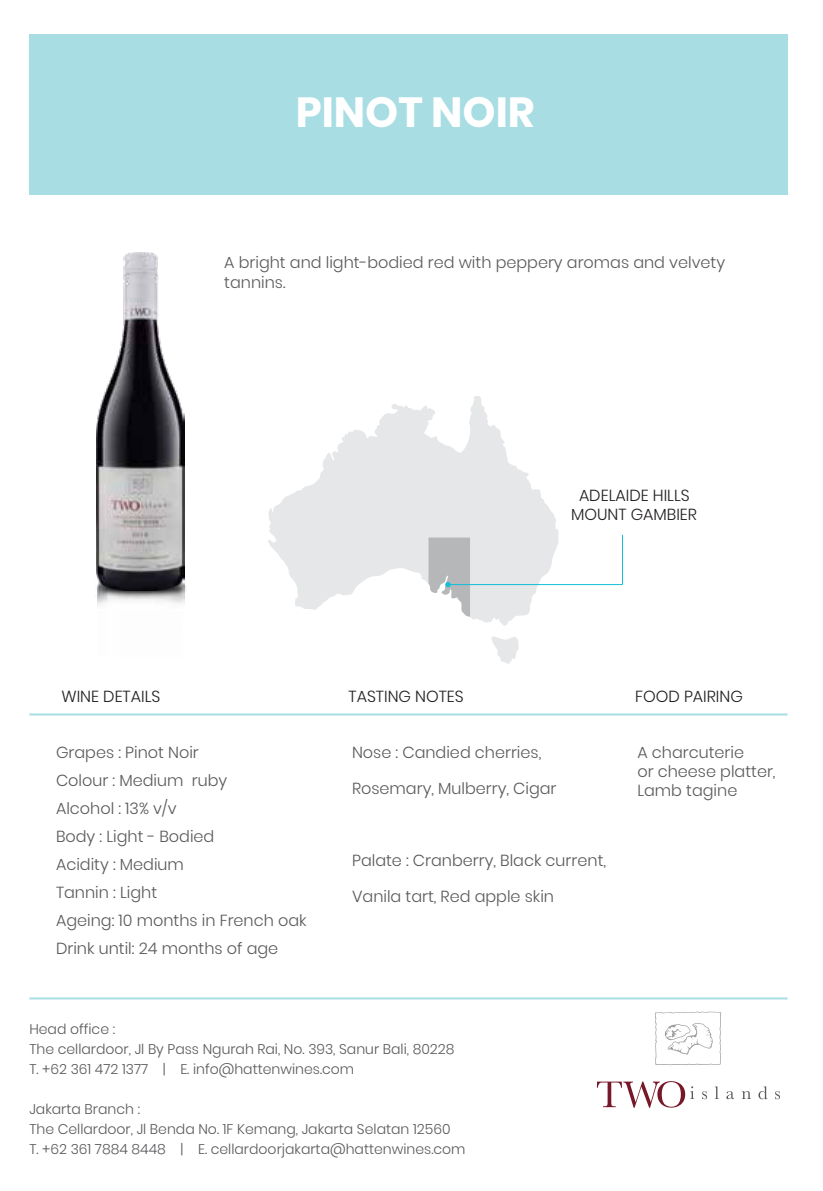
<style>
.page{position:relative;width:823px;height:1191px;background:#fff}
.page>*{position:absolute;margin:0;border:0;box-sizing:border-box;transform-origin:0 0}
.t1{font:700 42px "Poppins";color:#fff}
.t2{font:300 16px/28px "Poppins";color:#58595b}
.t3{font:300 16px/19.2px "Poppins";color:#231f20;text-align:center}
.t4{font:300 14px/20px "Poppins";color:#58595b}
</style>
<div class="page">
<svg style="left:268px;top:396px;width:290px;height:230px;fill:#e6e7e8"></svg>
<svg style="left:492px;top:637px;width:26px;height:27px"></svg>
<svg style="left:428px;top:537px;width:42px;height:89px"></svg>
<hr style="left:448px;top:584px;width:174px;height:1px;background:#12bfd9">
<hr style="left:621px;top:535px;width:1px;height:49px;background:#12bfd9">
<div style="left:29px;top:35px;width:758px;height:160px;background:#a7dde3"></div>
<hr style="left:29px;top:713px;width:758px;height:2px;background:#a7dde3">
<hr style="left:29px;top:997px;width:758px;height:2px;background:#a7dde3">
<svg style="left:596px;top:1081px;width:98px;height:26px"></svg>
<svg style="left:702px;top:1091px;width:4px;height:8px"></svg>
<svg style="left:714px;top:1086px;width:4px;height:13px"></svg>
<svg style="left:726px;top:1091px;width:7px;height:8px"></svg>
<svg style="left:741px;top:1091px;width:9px;height:8px"></svg>
<svg style="left:758px;top:1086px;width:9px;height:13px"></svg>
<svg style="left:775px;top:1091px;width:4px;height:8px"></svg>
<svg style="left:655px;top:1011px;width:66px;height:54px"></svg>
<img style="left:97px;top:578px;width:89px;height:20px">
<img style="left:97px;top:253px;width:87px;height:338px">
<h1 class="t1" style="left:295px;top:88px;width:240px">PINOT NOIR</h1>
<p class="t2" style="left:224px;top:252px;width:502px;line-height:20px">A bright and light-bodied red with peppery aromas and velvety tannins.</p>
<p class="t3" style="left:570px;top:485px;width:127px">ADELAIDE HILLS<br>MOUNT GAMBIER</p>
<p class="t3" style="left:61px;top:686px;width:100px">WINE DETAILS</p>
<p class="t3" style="left:348px;top:686px;width:117px">TASTING NOTES</p>
<p class="t3" style="left:634px;top:686px;width:109px">FOOD PAIRING</p>
<p class="t2" style="left:56px;top:738px;width:252px">Grapes : Pinot Noir<br>Colour : Medium ruby<br>Alcohol : 13% v/v<br>Body : Light - Bodied<br>Acidity : Medium<br>Tannin : Light<br>Ageing: 10 months in French oak<br>Drink until: 24 months of age</p>
<p class="t2" style="left:352px;top:738px;width:190px">Nose : Candied cherries,</p>
<p class="t2" style="left:352px;top:774px;width:206px">Rosemary, Mulberry, Cigar</p>
<p class="t2" style="left:352px;top:846px;width:255px">Palate : Cranberry, Black current,</p>
<p class="t2" style="left:352px;top:882px;width:203px">Vanila tart, Red apple skin</p>
<p class="t4" style="left:29px;top:1019px;width:426px">Head office :<br>The cellardoor, Jl By Pass Ngurah Rai, No. 393, Sanur Bali, 80228<br>T. +62 361 472 1377 | E. info@hattenwines.com</p>
<p class="t4" style="left:29px;top:1099px;width:437px">Jakarta Branch :<br>The Cellardoor, Jl Benda No. 1F Kemang, Jakarta Selatan 12560<br>T. +62 361 7884 8448 | E. cellardoorjakarta@hattenwines.com</p>
<p class="t2" style="left:637px;top:742px;width:139px;line-height:19.2px">A charcuterie<br>or cheese platter,<br>Lamb tagine</p>
</div>
